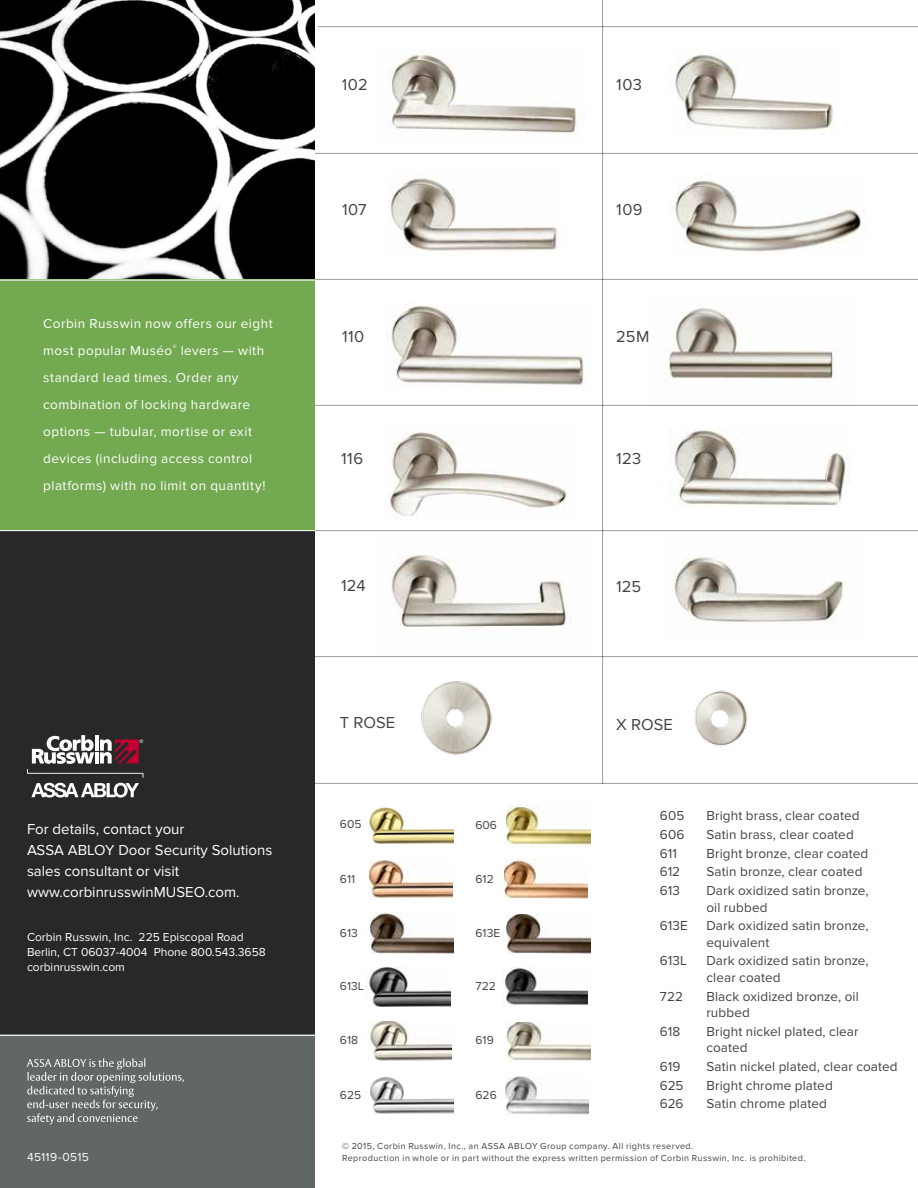
<style>
.page{position:relative;width:918px;height:1188px;background:#fff}
.page>*{position:absolute;margin:0;border:0;box-sizing:border-box;transform-origin:0 0}
.t1{font:16.5px "Proxima Nova";letter-spacing:.005em;color:#3e4543}
.t2{font:15px/21px "Proxima Nova";color:#fff}
.t3{font:13.5px/16.5px "Proxima Nova";letter-spacing:.01em;color:#3e4543}
.t4{font:13.5px/27px "Proxima Nova";letter-spacing:.035em;color:#fff}
.t5{font:12px/15px "Proxima Nova";color:#fff}
.t6{font:12px "Proxima Nova";color:#3e4543}
.t7{font:12px "Proxima Nova";letter-spacing:.035em;color:#fff}
.t8{font:9px/12px "Proxima Nova";letter-spacing:.045em;color:#3e4543}
</style>
<div class="page">
<img style="left:648px;top:306px;width:210px;height:99px">
<div style="left:0;top:509px;width:315px;height:527px;background:#292829"></div>
<div style="left:0;top:1035px;width:315px;height:153px;background:#616764"></div>
<img style="left:505px;top:1076px;width:84px;height:39px">
<img style="left:370px;top:1077px;width:84px;height:37px">
<img style="left:507px;top:1022px;width:83px;height:39px">
<img style="left:368px;top:1021px;width:83px;height:40px">
<img style="left:370px;top:808px;width:83px;height:36px">
<img style="left:506px;top:804px;width:84px;height:42px">
<img style="left:369px;top:860px;width:84px;height:39px">
<img style="left:504px;top:859px;width:84px;height:40px">
<img style="left:370px;top:913px;width:83px;height:41px">
<img style="left:506px;top:915px;width:84px;height:39px">
<img style="left:505px;top:968px;width:82px;height:38px">
<img style="left:369px;top:968px;width:82px;height:39px">
<div style="left:0;top:279px;width:315px;height:252px;background:#73a950"></div>
<img style="left:694px;top:690px;width:54px;height:56px">
<img style="left:421px;top:681px;width:71px;height:74px">
<hr style="left:315px;top:530px;width:603px;height:1px;background:#999d9b">
<hr style="left:0;top:1035px;width:315px;height:1px;background:#fff">
<hr style="left:0;top:530px;width:315px;height:1px;background:#fff">
<hr style="left:0;top:280px;width:315px;height:1px;background:#fff">
<hr style="left:315px;top:656px;width:603px;height:1px;background:#999d9b">
<hr style="left:315px;top:783px;width:603px;height:1px;background:#999d9b">
<hr style="left:299px;top:153px;width:619px;height:1px;background:#999d9b">
<img style="left:388px;top:54px;width:191px;height:80px">
<hr style="left:315px;top:279px;width:603px;height:1px;background:#999d9b">
<hr style="left:318px;top:26px;width:600px;height:1px;background:#999d9b">
<hr style="left:315px;top:405px;width:603px;height:1px;background:#999d9b">
<img style="left:675px;top:53px;width:159px;height:77px">
<img style="left:389px;top:178px;width:170px;height:73px">
<img style="left:391px;top:303px;width:194px;height:86px">
<img style="left:675px;top:174px;width:186px;height:78px">
<img style="left:673px;top:429px;width:178px;height:77px">
<img style="left:387px;top:432px;width:180px;height:84px">
<img style="left:0;top:0;width:315px;height:279px">
<hr style="left:602px;top:0;width:1px;height:784px;background:#999d9b">
<svg style="left:27px;top:1058px;width:157px;height:66px"></svg>
<svg style="left:27px;top:735px;width:117px;height:63px"></svg>
<img style="left:390px;top:554px;width:176px;height:76px">
<img style="left:674px;top:554px;width:170px;height:69px">
<p class="t4" style="left:43px;top:310px;width:231px">Corbin Russwin now offers our eight most popular Muséo<sup>®</sup> levers — with standard lead times. Order any combination of locking hardware options — tubular, mortise or exit devices (including access control platforms) with no limit on quantity!</p>
<p class="t2" style="left:27px;top:819px;width:247px">For details, contact your<br>ASSA ABLOY Door Security Solutions sales consultant or visit www.corbinrusswinMUSEO.com.</p>
<p class="t5" style="left:27px;top:930px;width:240px">Corbin Russwin, Inc. 225 Episcopal Road<br>Berlin, CT 06037-4004 Phone 800.543.3658 corbinrusswin.com</p>
<p class="t7" style="left:27px;top:1150px;width:64px">45119-0515</p>
<p class="t1" style="left:342px;top:75px;width:27px">102</p>
<p class="t1" style="left:616px;top:75px;width:27px">103</p>
<p class="t1" style="left:342px;top:200px;width:26px">107</p>
<p class="t1" style="left:616px;top:200px;width:28px">109</p>
<p class="t1" style="left:342px;top:327px;width:24px">110</p>
<p class="t1" style="left:616px;top:327px;width:35px">25M</p>
<p class="t1" style="left:341px;top:449px;width:23px">116</p>
<p class="t1" style="left:616px;top:449px;width:26px">123</p>
<p class="t1" style="left:341px;top:576px;width:26px">124</p>
<p class="t1" style="left:340px;top:714px;width:57px">T ROSE</p>
<p class="t6" style="left:340px;top:818px;width:23px">605</p>
<p class="t6" style="left:476px;top:819px;width:23px">606</p>
<p class="t6" style="left:340px;top:872px;width:17px">611</p>
<p class="t6" style="left:476px;top:872px;width:20px">612</p>
<p class="t6" style="left:340px;top:926px;width:19px">613</p>
<p class="t6" style="left:476px;top:926px;width:26px">613E</p>
<p class="t6" style="left:340px;top:979px;width:25px">613L</p>
<p class="t6" style="left:476px;top:979px;width:22px">722</p>
<p class="t6" style="left:340px;top:1033px;width:20px">618</p>
<p class="t6" style="left:476px;top:1033px;width:20px">619</p>
<p class="t6" style="left:340px;top:1088px;width:23px">625</p>
<p class="t6" style="left:476px;top:1088px;width:23px">626</p>
<p class="t1" style="left:616px;top:577px;width:27px">125</p>
<p class="t1" style="left:616px;top:715px;width:58px">X ROSE</p>
<p class="t3" style="left:660px;top:808px;width:26px">605</p>
<p class="t3" style="left:706px;top:808px;width:155px">Bright brass, clear coated</p>
<p class="t3" style="left:660px;top:827px;width:26px">606</p>
<p class="t3" style="left:706px;top:827px;width:149px">Satin brass, clear coated</p>
<p class="t3" style="left:660px;top:845px;width:19px">611</p>
<p class="t3" style="left:706px;top:845px;width:163px">Bright bronze, clear coated</p>
<p class="t3" style="left:660px;top:864px;width:22px">612</p>
<p class="t3" style="left:706px;top:864px;width:158px">Satin bronze, clear coated</p>
<p class="t3" style="left:660px;top:883px;width:22px">613</p>
<p class="t3" style="left:706px;top:883px;width:164px">Dark oxidized satin bronze, oil rubbed</p>
<p class="t3" style="left:660px;top:918px;width:30px">613E</p>
<p class="t3" style="left:706px;top:918px;width:164px">Dark oxidized satin bronze, equivalent</p>
<p class="t3" style="left:660px;top:953px;width:29px">613L</p>
<p class="t3" style="left:706px;top:953px;width:164px">Dark oxidized satin bronze, clear coated</p>
<p class="t3" style="left:660px;top:988px;width:25px">722</p>
<p class="t3" style="left:706px;top:988px;width:154px">Black oxidized bronze, oil rubbed</p>
<p class="t3" style="left:660px;top:1023px;width:22px">618</p>
<p class="t3" style="left:706px;top:1023px;width:154px">Bright nickel plated, clear coated</p>
<p class="t3" style="left:660px;top:1058px;width:22px">619</p>
<p class="t3" style="left:706px;top:1058px;width:193px">Satin nickel plated, clear coated</p>
<p class="t3" style="left:660px;top:1077px;width:25px">625</p>
<p class="t3" style="left:706px;top:1077px;width:128px">Bright chrome plated</p>
<p class="t3" style="left:660px;top:1096px;width:25px">626</p>
<p class="t3" style="left:706px;top:1096px;width:122px">Satin chrome plated</p>
<p class="t8" style="left:342px;top:1140px;width:465px">© 2015, Corbin Russwin, Inc., an ASSA ABLOY Group company. All rights reserved.<br>Reproduction in whole or in part without the express written permission of Corbin Russwin, Inc. is prohibited.</p>
</div>
